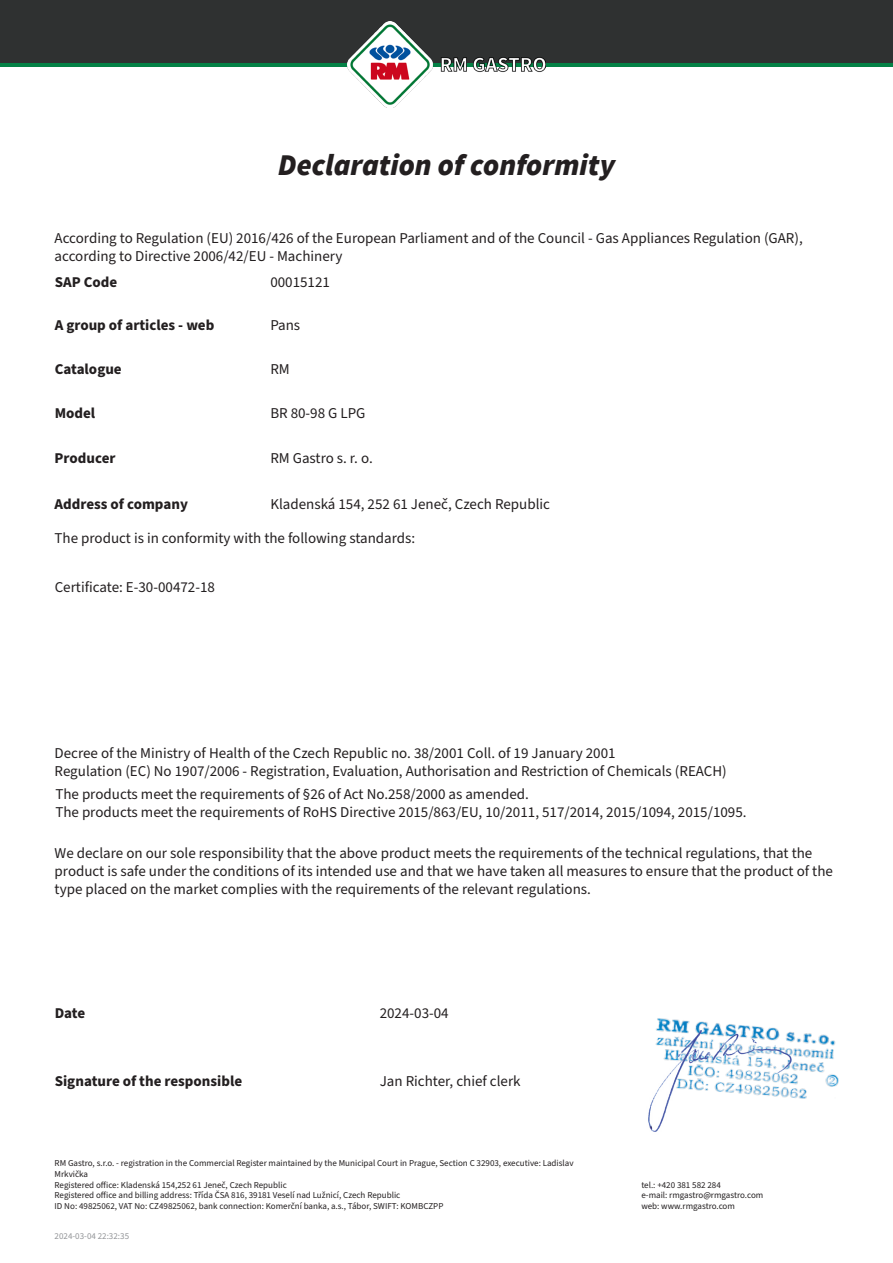
<style>
.page{position:relative;width:893px;height:1263px;background:#fff}
.page>*{position:absolute;margin:0;border:0;box-sizing:border-box;transform-origin:0 0}
.t1{font:italic 900 30px "Source Sans Pro";color:#231f20}
.t2{font:15px/18px "Source Sans Pro";color:#231f20}
.t3{font:700 15px "Source Sans Pro";color:#231f20}
.t4{font:9px/10.8px "Source Sans Pro";color:#231f20}
.t5{font:9px "Source Sans Pro";color:#939598}
</style>
<div class="page">
<svg style="left:0;top:62px;width:893px;height:5px;background:#0c7142"></svg>
<div style="left:0;top:0;width:893px;height:62px;background:#2f3131"></div>
<img style="left:348px;top:22px;width:197px;height:85px">
<img style="left:657px;top:1018px;width:182px;height:81px">
<img style="left:648px;top:1026px;width:150px;height:106px">
<p class="t1" style="left:278px;top:144px;width:339px">Declaration of conformity</p>
<p class="t2" style="left:55px;top:229px;width:750px">According to Regulation (EU) 2016/426 of the European Parliament and of the Council - Gas Appliances Regulation (GAR), according to Directive 2006/42/EU - Machinery</p>
<p class="t3" style="left:55px;top:272px;width:64px">SAP Code</p>
<p class="t2" style="left:270px;top:273px;width:61px">00015121</p>
<p class="t3" style="left:55px;top:314px;width:161px">A group of articles - web</p>
<p class="t3" style="left:55px;top:359px;width:69px">Catalogue</p>
<p class="t3" style="left:55px;top:403px;width:42px">Model</p>
<p class="t3" style="left:55px;top:448px;width:62px">Producer</p>
<p class="t3" style="left:55px;top:493px;width:135px">Address of company</p>
<p class="t2" style="left:55px;top:530px;width:362px">The product is in conformity with the following standards:</p>
<p class="t2" style="left:270px;top:316px;width:31px">Pans</p>
<p class="t2" style="left:270px;top:360px;width:21px">RM</p>
<p class="t2" style="left:270px;top:405px;width:97px">BR 80-98 G LPG</p>
<p class="t2" style="left:270px;top:450px;width:104px">RM Gastro s. r. o.</p>
<p class="t2" style="left:270px;top:495px;width:281px">Kladenská 154, 252 61 Jeneč, Czech Republic</p>
<p class="t2" style="left:55px;top:578px;width:162px">Certificate: E-30-00472-18</p>
<p class="t2" style="left:55px;top:745px;width:674px">Decree of the Ministry of Health of the Czech Republic no. 38/2001 Coll. of 19 January 2001<br>Regulation (EC) No 1907/2006 - Registration, Evaluation, Authorisation and Restriction of Chemicals (REACH)</p>
<p class="t2" style="left:55px;top:786px;width:693px">The products meet the requirements of §26 of Act No.258/2000 as amended.<br>The products meet the requirements of RoHS Directive 2015/863/EU, 10/2011, 517/2014, 2015/1094, 2015/1095.</p>
<p class="t2" style="left:55px;top:844px;width:780px">We declare on our sole responsibility that the above product meets the requirements of the technical regulations, that the product is safe under the conditions of its intended use and that we have taken all measures to ensure that the product of the type placed on the market complies with the requirements of the relevant regulations.</p>
<p class="t3" style="left:55px;top:1003px;width:32px">Date</p>
<p class="t2" style="left:380px;top:1004px;width:70px">2024-03-04</p>
<p class="t3" style="left:55px;top:1071px;width:189px">Signature of the responsible</p>
<p class="t2" style="left:380px;top:1073px;width:142px">Jan Richter, chief clerk</p>
<p class="t4" style="left:55px;top:1158px;width:521px">RM Gastro, s.r.o. - registration in the Commercial Register maintained by the Municipal Court in Prague, Section C 32903, executive: Ladislav Mrkvička<br>Registered office: Kladenská 154,252 61 Jeneč, Czech Republic<br>Registered office and billing address: Třída ČSA 816, 39181 Veselí nad Lužnicí, Czech Republic<br>ID No: 49825062, VAT No: CZ49825062, bank connection: Komerční banka, a.s., Tábor, SWIFT: KOMBCZPP</p>
<p class="t5" style="left:55px;top:1230px;width:76px">2024-03-04 22:32:35</p>
<p class="t4" style="left:641px;top:1179px;width:124px">tel.: +420 381 582 284<br>e-mail: rmgastro@rmgastro.com web: www.rmgastro.com</p>
</div>
